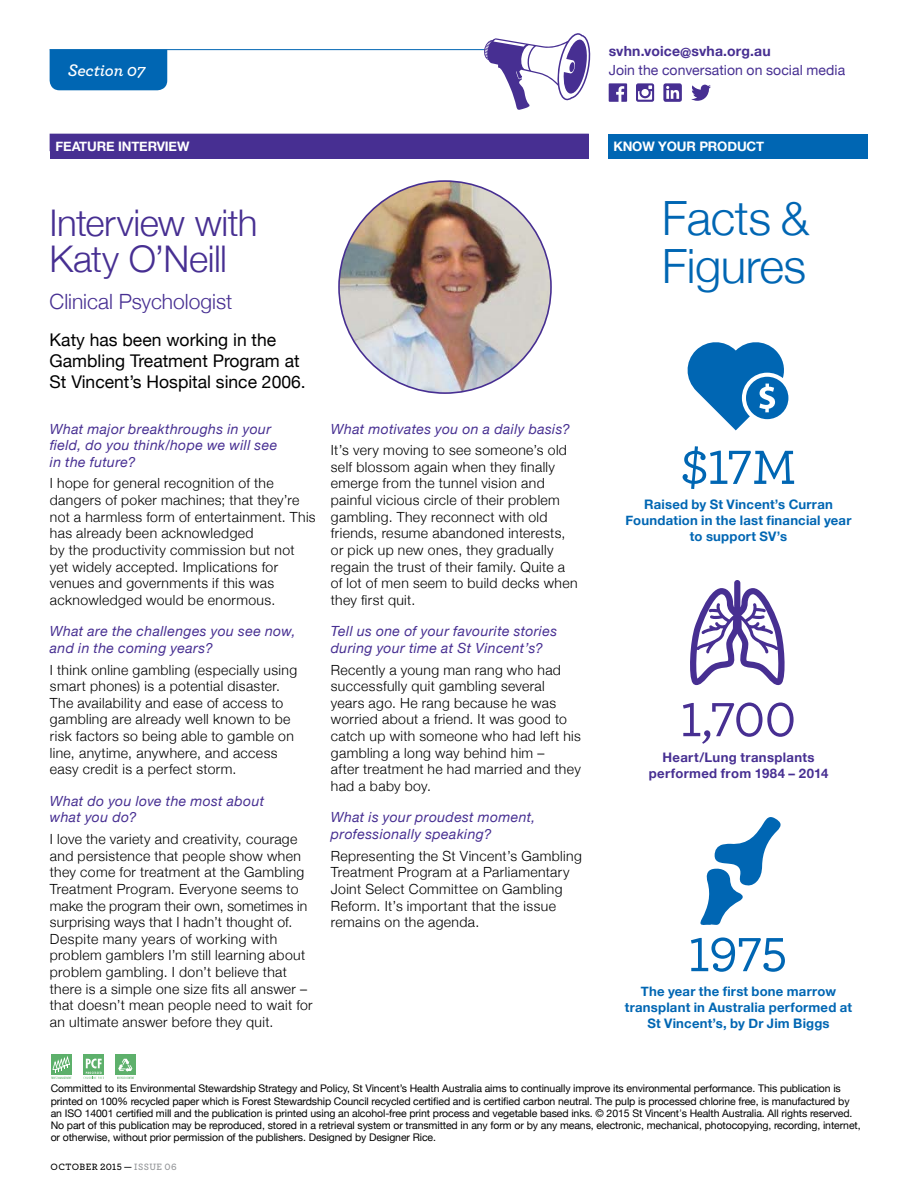
<style>
.page{position:relative;width:918px;height:1191px;background:#fff}
.page>*{position:absolute;margin:0;border:0;box-sizing:border-box;transform-origin:0 0}
.t1{font:500 50.4px "Archer";letter-spacing:-.02em;color:#0066b3}
.t2{font:500 50.4px "Archer";color:#472f92}
.t3{font:300 47.25px/47.2px "Helvetica Neue";letter-spacing:-.01em;color:#0066b3}
.t4{font:300 36.75px/36.8px "Helvetica Neue";letter-spacing:-.015em;color:#472f92}
.t5{font:300 21px "Helvetica Neue";color:#472f92}
.t6{font:17.5px/21px "Helvetica Neue";color:#000}
.t7{font:italic 600 17.5px "Archer";letter-spacing:-.01em;color:#fff}
.t8{font:300 14px/16.6px "Helvetica Neue";letter-spacing:.025em;color:#000}
.t9{font:italic 14px/16.6px "Helvetica Neue";letter-spacing:.025em;color:#472f92}
.t10{font:14px "Helvetica Neue";letter-spacing:.005em;color:#472f92}
.t11{font:700 14px "Helvetica Neue";letter-spacing:.01em;color:#472f92}
.t12{font:700 13.12px/16.1px "Helvetica Neue";letter-spacing:.015em;color:#0066b3;text-align:center}
.t13{font:700 13.12px/15.9px "Helvetica Neue";letter-spacing:.025em;color:#472f92;text-align:center}
.t14{font:700 13.12px "Helvetica Neue";letter-spacing:-.01em;color:#fff}
.t15{font:10.5px/12.2px "Helvetica Neue";letter-spacing:-.01em;color:#000}
.t16{font:600 9.62px "Archer";letter-spacing:.04em;color:#000}
.s1{font-weight:300}
.s2{color:#939598}
</style>
<div class="page">
<div style="left:51px;top:1054px;width:20px;height:20px;background:#5db06b"></div>
<svg style="left:51px;top:1056px;width:20px;height:23px"></svg>
<div style="left:84px;top:1054px;width:20px;height:20px;background:#5db06b"></div>
<svg style="left:84px;top:1058px;width:20px;height:21px"></svg>
<div style="left:115px;top:1054px;width:20px;height:20px;background:#5db06b"></div>
<svg style="left:117px;top:1058px;width:17px;height:21px"></svg>
<div style="left:50px;top:50px;width:117px;height:40px;background:#0066b3"></div>
<img style="left:339px;top:181px;width:212px;height:212px;border-radius:106px">
<div style="left:608px;top:134px;width:260px;height:25px;background:#0066b3"></div>
<div style="left:50px;top:134px;width:538px;height:25px;background:#472f92"></div>
<hr style="left:50px;top:49px;width:435px;height:1px;background:#0066b3">
<svg style="left:483px;top:33px;width:108px;height:77px"></svg>
<svg style="left:691px;top:85px;width:20px;height:16px"></svg>
<svg style="left:609px;top:83px;width:18px;height:19px"></svg>
<svg style="left:636px;top:83px;width:18px;height:19px"></svg>
<div style="left:663px;top:83px;width:19px;height:19px;background:#472f92;border-radius:2px"></div>
<svg style="left:666px;top:86px;width:13px;height:13px"></svg>
<svg style="left:690px;top:580px;width:95px;height:105px"></svg>
<svg style="left:700px;top:817px;width:81px;height:108px"></svg>
<svg style="left:687px;top:342px;width:101px;height:88px"></svg>
<p class="t7" style="left:68px;top:56px;width:79px">Section 07</p>
<p class="t14" style="left:56px;top:136px;width:135px">FEATURE INTERVIEW</p>
<h3 class="t4" style="left:50px;top:202px;width:209px">Interview with<br>Katy O’Neill</h3>
<h3 class="t5" style="left:50px;top:285px;width:184px">Clinical Psychologist</h3>
<p class="t6" style="left:50px;top:330px;width:258px">Katy has been working in the<br>Gambling Treatment Program at<br>St Vincent’s Hospital since 2006.</p>
<p class="t9" style="left:50px;top:421px;width:229px">What major breakthroughs in your field, do you think/hope we will see in the future?</p>
<p class="t8" style="left:50px;top:474px;width:267px">I hope for general recognition of the dangers of poker machines; that they’re not a harmless form of entertainment. This has already been acknowledged<br>by the productivity commission but not yet widely accepted. Implications for venues and governments if this was acknowledged would be enormous.</p>
<p class="t9" style="left:50px;top:624px;width:247px">What are the challenges you see now, and in the coming years?</p>
<p class="t8" style="left:50px;top:660px;width:249px">I think online gambling (especially using smart phones) is a potential disaster.<br>The availability and ease of access to gambling are already well known to be risk factors so being able to gamble on line, anytime, anywhere, and access easy credit is a perfect storm.</p>
<p class="t9" style="left:50px;top:793px;width:216px">What do you love the most about what you do?</p>
<p class="t8" style="left:50px;top:830px;width:264px">I love the variety and creativity, courage and persistence that people show when they come for treatment at the Gambling Treatment Program. Everyone seems to make the program their own, sometimes in surprising ways that I hadn’t thought of.<br>Despite many years of working with problem gamblers I’m still learning about problem gambling. I don’t believe that there is a simple one size fits all answer – that doesn’t mean people need to wait for an ultimate answer before they quit.</p>
<p class="t9" style="left:331px;top:421px;width:241px">What motivates you on a daily basis?</p>
<p class="t8" style="left:331px;top:441px;width:248px">It’s very moving to see someone’s old self blossom again when they finally emerge from the tunnel vision and painful vicious circle of their problem gambling. They reconnect with old friends, resume abandoned interests, or pick up new ones, they gradually regain the trust of their family. Quite a of lot of men seem to build decks when they first quit.</p>
<p class="t9" style="left:331px;top:624px;width:228px">Tell us one of your favourite stories during your time at St Vincent’s?</p>
<p class="t8" style="left:331px;top:660px;width:251px">Recently a young man rang who had successfully quit gambling several years ago. He rang because he was worried about a friend. It was good to catch up with someone who had left his gambling a long way behind him –<br>after treatment he had married and they had a baby boy.</p>
<p class="t9" style="left:331px;top:810px;width:206px">What is your proudest moment, professionally speaking?</p>
<p class="t8" style="left:331px;top:846px;width:252px">Representing the St Vincent’s Gambling Treatment Program at a Parliamentary Joint Select Committee on Gambling Reform. It’s important that the issue remains on the agenda.</p>
<p class="t11" style="left:609px;top:40px;width:164px">svhn.voice@svha.org.au</p>
<p class="t10" style="left:609px;top:60px;width:238px">Join the conversation on social media</p>
<p class="t14" style="left:613px;top:136px;width:152px">KNOW YOUR PRODUCT</p>
<h2 class="t3" style="left:662px;top:192px;width:149px">Facts &amp;<br>Figures</h2>
<h1 class="t1" style="left:680px;top:431px;width:118px">$17M</h1>
<p class="t12" style="left:625px;top:496px;width:227px">Raised by St Vincent’s Curran<br>Foundation in the last financial year to support SV’s</p>
<h1 class="t2" style="left:681px;top:683px;width:117px">1,700</h1>
<p class="t13" style="left:649px;top:749px;width:181px">Heart/Lung transplants performed from 1984 – 2014</p>
<h1 class="t1" style="left:689px;top:918px;width:100px">1975</h1>
<p class="t12" style="left:625px;top:983px;width:229px">The year the first bone marrow transplant in Australia performed at<br>St Vincent’s, by Dr Jim Biggs</p>
<p class="t15" style="left:51px;top:1083px;width:811px">Committed to its Environmental Stewardship Strategy and Policy, St Vincent’s Health Australia aims to continually improve its environmental performance. This publication is printed on 100% recycled paper which is Forest Stewardship Council recycled certified and is certified carbon neutral. The pulp is processed chlorine free, is manufactured by an ISO 14001 certified mill and the publication is printed using an alcohol-free print process and vegetable based inks. © 2015 St Vincent<span class="s1">’</span>s Health Australia. All rights reserved.<br>No part of this publication may be reproduced, stored in a retrieval system or transmitted in any form or by any means, electronic, mechanical, photocopying, recording, internet, or otherwise, without prior permission of the publishers. Designed by Designer Rice.</p>
<p class="t16" style="left:51px;top:1159px;width:128px">OCTOBER 2015 — <span class="s2">ISSUE 06</span></p>
</div>
